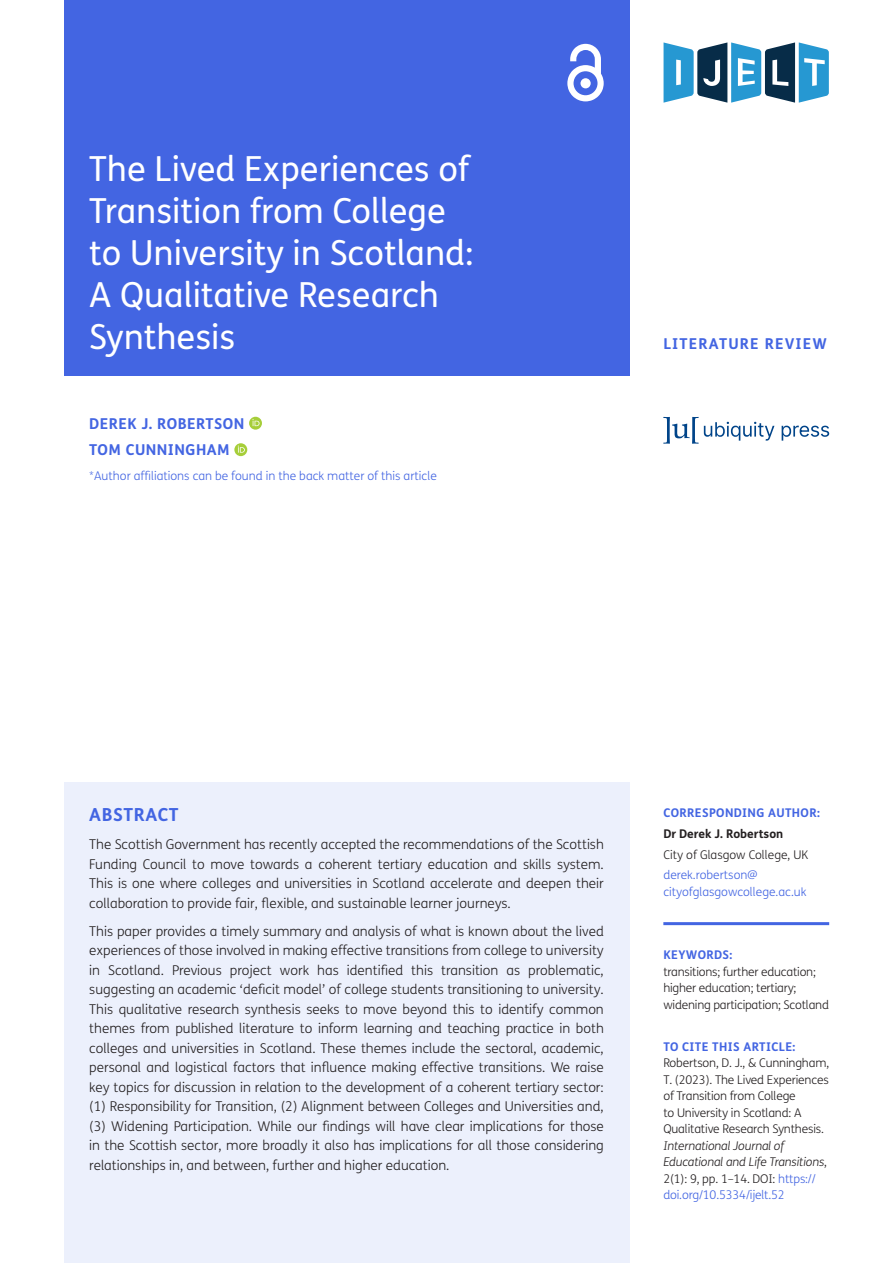
<style>
.page{position:relative;width:893px;height:1263px;background:#fff}
.page>*{position:absolute;margin:0;border:0;box-sizing:border-box;transform-origin:0 0}
.Article_Title{font:34.5px/42px "FS Me";color:#fff}
.t1{font:700 18px "FS Me";letter-spacing:.03em;color:#4365e2}
.Cover_Authors{font:700 15px "FS Me";letter-spacing:.03em;color:#4365e2}
.Cover_Authors-2{font:700 15px "FS Me";letter-spacing:.075em;color:#4365e2}
.Abstract_Copy{font:300 13.5px/19.5px "FS Me";color:#231f20;text-align:justify}
.t2{font:300 12px/16.5px "FS Me";letter-spacing:-.015em;color:#231f20}
.t3{font:italic 300 12px/16.5px "FS Me";letter-spacing:-.015em;color:#231f20}
.t4{font:300 12px/16.5px "FS Me";color:#4365e2}
.t5{font:700 12px "FS Me";letter-spacing:.03em;color:#4365e2}
.t6{font:700 12px "FS Me";color:#231f20}
.s1{font-style:normal}
.s2{font-style:normal;color:#4365e2}
</style>
<div class="page">
<div style="left:64px;top:0;width:565px;height:376px;background:#4365e2"></div>
<svg style="left:567px;top:44px;width:37px;height:57px"></svg>
<svg style="left:663px;top:417px;width:166px;height:27px"></svg>
<svg style="left:663px;top:42px;width:166px;height:61px"></svg>
<hr style="left:663px;top:922px;width:166px;height:3px;background:#4365e2">
<div style="left:64px;top:782px;width:565px;height:481px;background:#ecf0fc"></div>
<svg style="left:249px;top:417px;width:13px;height:13px"></svg>
<svg style="left:253px;top:419px;width:7px;height:7px"></svg>
<svg style="left:234px;top:443px;width:13px;height:13px"></svg>
<svg style="left:238px;top:446px;width:7px;height:7px"></svg>
<h1 class="Article_Title" style="left:89px;top:148px;width:386px">The Lived Experiences of<br>Transition from College to University in Scotland:<br>A Qualitative Research<br>Synthesis</h1>
<p class="Cover_Authors" style="left:89px;top:414px;width:157px">DEREK J. ROBERTSON</p>
<p class="Cover_Authors" style="left:89px;top:440px;width:142px">TOM CUNNINGHAM</p>
<p class="t4" style="left:89px;top:468px;width:349px">*Author affiliations can be found in the back matter of this article</p>
<p class="Cover_Authors-2" style="left:663px;top:334px;width:165px">LITERATURE REVIEW</p>
<h1 class="t1" style="left:89px;top:804px;width:91px">ABSTRACT</h1>
<p class="Abstract_Copy" style="left:89px;top:835px;width:516px">The Scottish Government has recently accepted the recommendations of the Scottish Funding Council to move towards a coherent tertiary education and skills system.<br>This is one where colleges and universities in Scotland accelerate and deepen their collaboration to provide fair, flexible, and sustainable learner journeys.</p>
<p class="Abstract_Copy" style="left:89px;top:922px;width:516px">This paper provides a timely summary and analysis of what is known about the lived experiences of those involved in making effective transitions from college to university in Scotland. Previous project work has identified this transition as problematic, suggesting an academic ‘deficit model’ of college students transitioning to university.<br>This qualitative research synthesis seeks to move beyond this to identify common themes from published literature to inform learning and teaching practice in both colleges and universities in Scotland. These themes include the sectoral, academic, personal and logistical factors that influence making effective transitions. We raise key topics for discussion in relation to the development of a coherent tertiary sector: (1) Responsibility for Transition, (2) Alignment between Colleges and Universities and, (3) Widening Participation. While our findings will have clear implications for those in the Scottish sector, more broadly it also has implications for all those considering relationships in, and between, further and higher education.</p>
<p class="t5" style="left:663px;top:805px;width:158px">CORRESPONDING AUTHOR:</p>
<p class="t6" style="left:663px;top:826px;width:121px">Dr Derek J. Robertson</p>
<p class="t2" style="left:663px;top:846px;width:146px">City of Glasgow College, UK</p>
<p class="t4" style="left:663px;top:867px;width:145px">derek.robertson@ cityofglasgowcollege.ac.uk</p>
<p class="t5" style="left:663px;top:947px;width:71px">KEYWORDS:</p>
<p class="t2" style="left:663px;top:963px;width:167px">transitions; further education; higher education; tertiary; widening participation; Scotland</p>
<p class="t5" style="left:663px;top:1039px;width:133px">TO CITE THIS ARTICLE:</p>
<p class="t2" style="left:663px;top:1055px;width:167px">Robertson, D. J., &amp; Cunningham,<br>T. (2023). The Lived Experiences of Transition from College<br>to University in Scotland: A<br>Qualitative Research Synthesis.</p>
<p class="t3" style="left:663px;top:1137px;width:165px">International Journal of<br>Educational and Life Transitions<span class="s1">,<br>2(1): 9, pp. 1–14. DOI:</span> <span class="s2">https:// doi.org/10.5334/ijelt.52</span></p>
</div>
